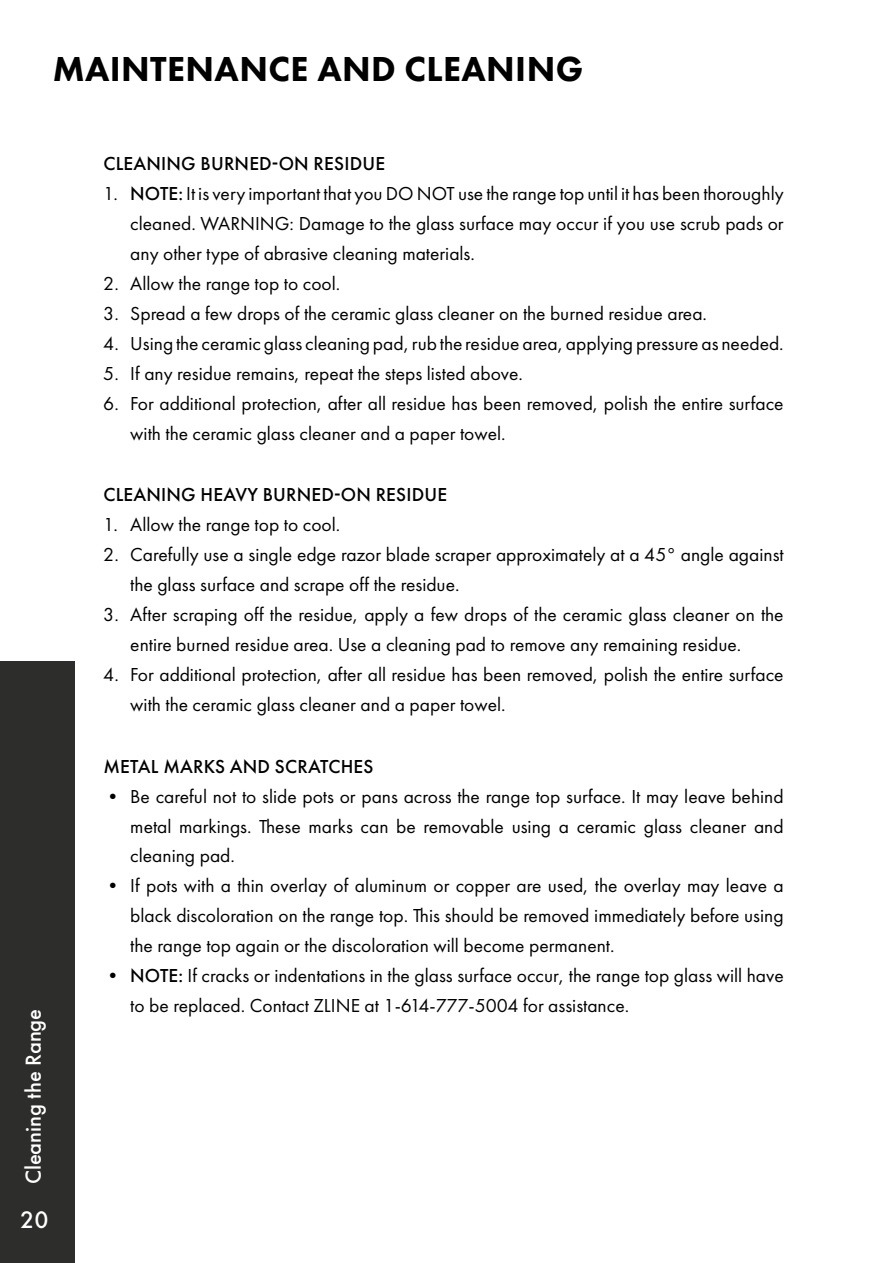
<style>
.page{position:relative;width:893px;height:1263px;background:#fff}
.page>*{position:absolute;margin:0;border:0;box-sizing:border-box;transform-origin:0 0}
.t1{font:800 36px "Futura PT";letter-spacing:.01em;color:#000}
.t2{font:500 24.75px "Futura PT";color:#fff}
.t3{font:500 22.5px "Futura PT";color:#fff}
.t4{font:19.5px/30px "Futura PT";color:#000}
.t5{font:500 19.5px "Futura PT";letter-spacing:.01em;color:#000}
.s1{font-weight:500}
</style>
<div class="page">
<div style="left:0;top:661px;width:75px;height:602px;background:#2d2d2c"></div>
<h1 class="t1" style="left:53px;top:47px;width:532px">MAINTENANCE AND CLEANING</h1>
<p class="t5" style="left:103px;top:152px;width:283px">CLEANING BURNED-ON RESIDUE</p>
<p class="t4" style="left:130px;top:179px;width:655px;text-align:justify;text-indent:-27px">1. <span class="s1">NOTE:</span> It is very important that you DO NOT use the range top until it has been thoroughly cleaned. WARNING: Damage to the glass surface may occur if you use scrub pads or any other type of abrasive cleaning materials.</p>
<p class="t4" style="left:103px;top:269px;width:238px">2. Allow the range top to cool.</p>
<p class="t4" style="left:103px;top:299px;width:605px">3. Spread a few drops of the ceramic glass cleaner on the burned residue area.</p>
<p class="t4" style="left:103px;top:329px;width:682px">4. Using the ceramic glass cleaning pad, rub the residue area, applying pressure as needed.</p>
<p class="t4" style="left:103px;top:359px;width:421px">5. If any residue remains, repeat the steps listed above.</p>
<p class="t4" style="left:130px;top:389px;width:655px;text-indent:-27px">6. For additional protection, after all residue has been removed, polish the entire surface with the ceramic glass cleaner and a paper towel.</p>
<p class="t3" style="left:20px;top:1184px;width:177px;rotate:-90deg">Cleaning the Range</p>
<p class="t2" style="left:20px;top:1205px;width:30px">20</p>
<p class="t5" style="left:103px;top:483px;width:345px">CLEANING HEAVY BURNED-ON RESIDUE</p>
<p class="t4" style="left:103px;top:510px;width:238px">1. Allow the range top to cool.</p>
<p class="t4" style="left:130px;top:540px;width:655px;text-indent:-27px">2. Carefully use a single edge razor blade scraper approximately at a 45◦ angle against the glass surface and scrape off the residue.</p>
<p class="t4" style="left:130px;top:600px;width:655px;text-indent:-27px">3. After scraping off the residue, apply a few drops of the ceramic glass cleaner on the entire burned residue area. Use a cleaning pad to remove any remaining residue.</p>
<p class="t4" style="left:130px;top:660px;width:655px;text-indent:-27px">4. For additional protection, after all residue has been removed, polish the entire surface with the ceramic glass cleaner and a paper towel.</p>
<p class="t5" style="left:103px;top:754px;width:272px">METAL MARKS AND SCRATCHES</p>
<p class="t4" style="left:130px;top:781px;width:655px;text-align:justify;text-indent:-27px">• Be careful not to slide pots or pans across the range top surface. It may leave behind metal markings. These marks can be removable using a ceramic glass cleaner and cleaning pad.</p>
<p class="t4" style="left:130px;top:871px;width:655px;text-align:justify;text-indent:-27px">• If pots with a thin overlay of aluminum or copper are used, the overlay may leave a black discoloration on the range top. This should be removed immediately before using the range top again or the discoloration will become permanent.</p>
<p class="t4" style="left:130px;top:961px;width:655px;text-indent:-27px">• <span class="s1">NOTE:</span> If cracks or indentations in the glass surface occur, the range top glass will have to be replaced. Contact ZLINE at 1-614-777-5004 for assistance.</p>
</div>
